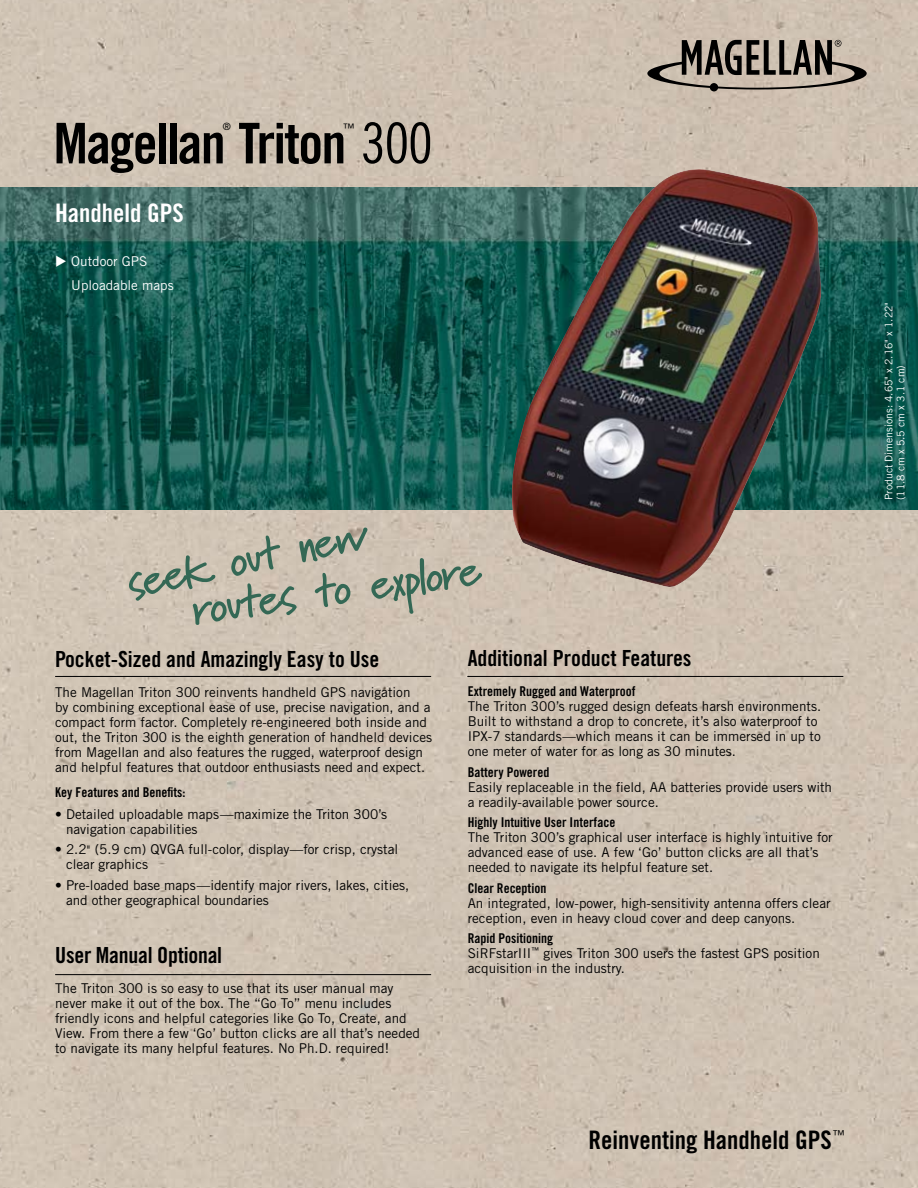
<style>
.page{position:relative;width:918px;height:1188px;background:#fff}
.page>*{position:absolute;margin:0;border:0;box-sizing:border-box;transform-origin:0 0}
.t1{font:56.25px "Trade Gothic Bold Cond Twenty";letter-spacing:-.03em;color:#000}
.t2{font:700 45.15px "Marydale";color:#346855}
.t3{font:25.5px "Trade Gothic Bold Cond Twenty";color:#000}
.t4{font:25.5px "Trade Gothic Bold Cond Twenty";color:#fff}
.t5{font:22.2px "Trade Gothic Bold Cond Twenty";color:#000}
.t6{font:13.5px/15px "Trade Gothic";color:#000}
.t7{font:13.5px "Trade Gothic Bold Cond Twenty";color:#000}
.t8{font:13.5px/24px "Trade Gothic";color:#fff}
.t9{font:11.7px "Trade Gothic Cond Eighteen";color:#000}
.t10{font:10.5px/12px "Trade Gothic";color:#fff}
.t11{font:10.05px "Trade Gothic Cond Eighteen";color:#000}
.s1{font-family:"Trade Gothic Cond Eighteen"}
.s2{font-size:11.85px}
</style>
<div class="page">
<img style="left:0;top:0;width:918px;height:1188px">
<img style="left:0;top:188px;width:918px;height:322px">
<hr style="left:55px;top:676px;width:376px;height:1px;background:#000">
<hr style="left:55px;top:974px;width:376px;height:1px;background:#000">
<hr style="left:467px;top:676px;width:376px;height:1px;background:#000">
<img style="left:512px;top:168px;width:310px;height:420px">
<svg style="left:647px;top:40px;width:220px;height:51px;background:#8d8379"></svg>
<h1 class="t1" style="left:54px;top:109px;width:381px">Magellan Triton <span class="s1">300</span></h1>
<p class="t11" style="left:223px;top:121px;width:10px">®</p>
<p class="t9" style="left:343px;top:121px;width:13px">™</p>
<h3 class="t4" style="left:55px;top:198px;width:130px">Handheld GPS</h3>
<p class="t8" style="left:71px;top:249px;width:104px;text-indent:-16px">◆ Outdoor GPS<br>Uploadable maps</p>
<h2 class="t2" style="left:122px;top:557px;width:245px;rotate:-12deg">seek out new</h2>
<h2 class="t2" style="left:189px;top:582px;width:293px;rotate:-8deg">routes to explore</h2>
<h3 class="t5" style="left:55px;top:646px;width:326px">Pocket-Sized and Amazingly Easy to Use</h3>
<p class="t6" style="left:55px;top:685px;width:379px">The Magellan Triton 300 reinvents handheld GPS navigation<br>by combining exceptional ease of use, precise navigation, and a compact form factor. Completely re-engineered both inside and out, the Triton 300 is the eighth generation of handheld devices from Magellan and also features the rugged, waterproof design and helpful features that outdoor enthusiasts need and expect.</p>
<p class="t7" style="left:55px;top:784px;width:132px">Key Features and Benefits:</p>
<p class="t6" style="left:66px;top:806px;width:323px;text-indent:-11px">• Detailed uploadable maps—maximize the Triton 300’s navigation capabilities</p>
<p class="t6" style="left:66px;top:842px;width:334px;text-indent:-11px">• 2.2<span class="s2">"</span> (5.9 cm) QVGA full-color, display—for crisp, crystal clear graphics</p>
<p class="t6" style="left:66px;top:877px;width:345px;text-indent:-11px">• Pre-loaded base maps—identify major rivers, lakes, cities, and other geographical boundaries</p>
<h3 class="t5" style="left:55px;top:942px;width:169px">User Manual Optional</h3>
<p class="t6" style="left:55px;top:981px;width:366px">The Triton 300 is so easy to use that its user manual may never make it out of the box. The “Go To” menu includes friendly icons and helpful categories like Go To, Create, and View. From there a few ‘Go’ button clicks are all that’s needed to navigate its many helpful features. No Ph.D. required!</p>
<h3 class="t5" style="left:468px;top:645px;width:225px">Additional Product Features</h3>
<p class="t7" style="left:468px;top:683px;width:169px">Extremely Rugged and Waterproof</p>
<p class="t6" style="left:468px;top:699px;width:355px">The Triton 300’s rugged design defeats harsh environments.<br>Built to withstand a drop to concrete, it’s also waterproof to IPX-7 standards—which means it can be immersed in up to one meter of water for as long as 30 minutes.</p>
<p class="t7" style="left:468px;top:764px;width:83px">Battery Powered</p>
<p class="t6" style="left:468px;top:779px;width:366px">Easily replaceable in the field, AA batteries provide users with a readily-available power source.</p>
<p class="t7" style="left:468px;top:814px;width:149px">Highly Intuitive User Interface</p>
<p class="t6" style="left:468px;top:830px;width:367px">The Triton 300’s graphical user interface is highly intuitive for advanced ease of use. A few ‘Go’ button clicks are all that’s needed to navigate its helpful feature set.</p>
<p class="t7" style="left:468px;top:880px;width:80px">Clear Reception</p>
<p class="t6" style="left:468px;top:895px;width:364px">An integrated, low-power, high-sensitivity antenna offers clear reception, even in heavy cloud cover and deep canyons.</p>
<p class="t7" style="left:468px;top:930px;width:87px">Rapid Positioning</p>
<p class="t6" style="left:468px;top:946px;width:354px">SiRFstarIII<sup>™</sup> gives Triton 300 users the fastest GPS position acquisition in the industry.</p>
<h3 class="t3" style="left:588px;top:1124px;width:258px">Reinventing Handheld GPS<sup>™</sup></h3>
<p class="t10" style="left:883px;top:500px;width:200px;rotate:-90deg">Product Dimensions: 4.65" x 2.16" x 1.22" (11.8 cm x 5.5 cm x 3.1 cm)</p>
</div>
